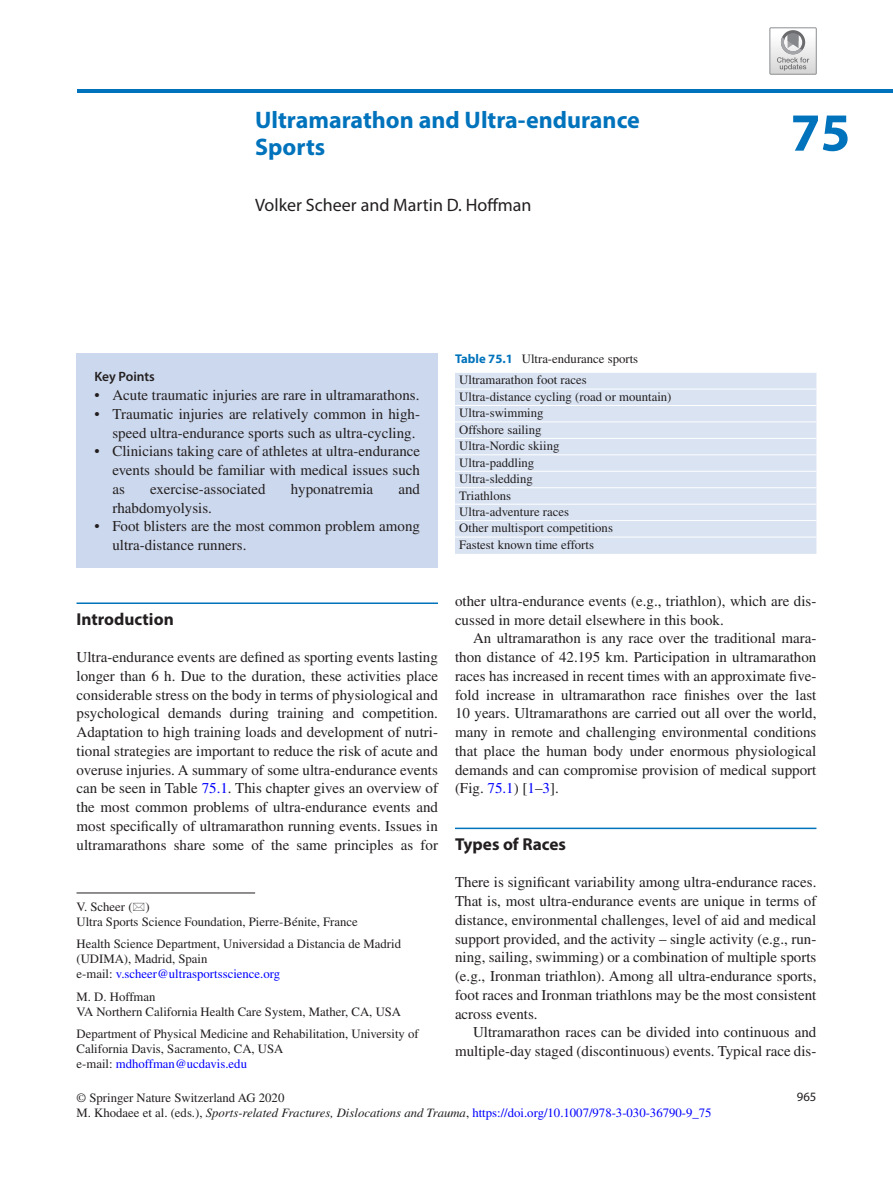
<style>
.page{position:relative;width:893px;height:1187px;background:#fff}
.page>*{position:absolute;margin:0;border:0;box-sizing:border-box;transform-origin:0 0}
.t1{font:700 54px "Rcytwm Myriad Pro";color:#0073bc}
.t2{font:700 24px/27px "Rcytwm Myriad Pro";color:#0073bc}
.t3{font:18px "Hrjkrd Myriad Pro";color:#231f20}
.t4{font:700 17.25px "Rcytwm Myriad Pro";color:#231f20}
.t5{font:15px/18.8px "Kbvqnf Times LT Std";color:#231f20;text-align:justify}
.t6{font:600 13.5px "Hflplt Myriad Pro";letter-spacing:-.005em;color:#231f20}
.t7{font:12.75px/16.5px "Kbvqnf Times LT Std";color:#231f20}
.t8{font:italic 12.75px "Pnpfhw Times LT Std";color:#231f20}
.t9{font:12.75px "Hrjkrd Myriad Pro";color:#231f20}
.s1{font-family:"Rcytwm Myriad Pro";font-weight:700;color:#0073bc}
.s2{color:#00f}
.s3{font-family:"Kbvqnf Times LT Std";font-style:normal}
.s4{font-family:"Kbvqnf Times LT Std";font-style:normal;color:#00f}
</style>
<div class="page">
<div style="left:770px;top:28px;width:46px;height:46px;border:1px solid #8c8e91"></div>
<svg style="left:777px;top:30px;width:32px;height:41px"></svg>
<hr style="left:77px;top:89px;width:816px;height:3px;background:#0073bc">
<hr style="left:77px;top:602px;width:361px;height:2px;background:#0073bc">
<hr style="left:455px;top:827px;width:361px;height:2px;background:#0073bc">
<hr style="left:77px;top:892px;width:178px;height:1px;background:#231f20">
<div style="left:77px;top:353px;width:361px;height:215px;background:#ccd8ed"></div>
<div style="left:455px;top:373px;width:361px;height:181px;background:#d9e3f2"></div>
<hr style="left:455px;top:388px;width:361px;height:1px;background:#fff">
<hr style="left:455px;top:405px;width:361px;height:1px;background:#fff">
<hr style="left:455px;top:421px;width:361px;height:1px;background:#fff">
<hr style="left:455px;top:438px;width:361px;height:1px;background:#fff">
<hr style="left:455px;top:454px;width:361px;height:1px;background:#fff">
<hr style="left:455px;top:471px;width:361px;height:1px;background:#fff">
<hr style="left:455px;top:487px;width:361px;height:1px;background:#fff">
<hr style="left:455px;top:503px;width:361px;height:1px;background:#fff">
<hr style="left:455px;top:520px;width:361px;height:1px;background:#fff">
<hr style="left:455px;top:536px;width:361px;height:1px;background:#fff">
<h2 class="t2" style="left:255px;top:106px;width:386px">Ultramarathon and Ultra-endurance<br>Sports</h2>
<p class="t3" style="left:255px;top:194px;width:278px">Volker Scheer and Martin D. Hoffman</p>
<p class="t6" style="left:94px;top:368px;width:62px">Key Points</p>
<p class="t5" style="left:94px;top:385px;width:327px">• Acute traumatic injuries are rare in ultramarathons.</p>
<p class="t5" style="left:112px;top:404px;width:309px;text-indent:-18px">• Traumatic injuries are relatively common in high&shy;speed ultra-endurance sports such as ultra-cycling.</p>
<p class="t5" style="left:112px;top:442px;width:309px;text-indent:-18px">• Clinicians taking care of athletes at ultra-endurance events should be familiar with medical issues such as</p>
<p class="t5" style="left:150px;top:479px;width:117px">exercise-associated</p>
<p class="t5" style="left:291px;top:479px;width:84px">hyponatremia</p>
<p class="t5" style="left:398px;top:479px;width:23px">and</p>
<p class="t5" style="left:112px;top:498px;width:101px">rhabdomyolysis.</p>
<p class="t5" style="left:112px;top:517px;width:309px;text-indent:-18px">• Foot blisters are the most common problem among ultra-distance runners.</p>
<p class="t7" style="left:459px;top:348px;width:181px;line-height:21.5px;text-indent:-4px"><span class="s1">Table 75.1</span> Ultra-endurance sports<br>Ultramarathon foot races</p>
<p class="t7" style="left:459px;top:388px;width:214px">Ultra-distance cycling (road or mountain)<br>Ultra-swimming<br>Offshore sailing<br>Ultra-Nordic skiing<br>Ultra-paddling<br>Ultra-sledding<br>Triathlons<br>Ultra-adventure races<br>Other multisport competitions<br>Fastest known time efforts</p>
<h1 class="t1" style="left:790px;top:97px;width:61px">75</h1>
<p class="t4" style="left:77px;top:607px;width:99px">Introduction</p>
<p class="t5" style="left:77px;top:647px;width:363px">Ultra-endurance events are defined as sporting events lasting longer than 6 h. Due to the duration, these activities place considerable stress on the body in terms of physiological and psychological demands during training and competition.<br>Adaptation to high training loads and development of nutri&shy;tional strategies are important to reduce the risk of acute and overuse injuries. A summary of some ultra-endurance events can be seen in Table <span class="s2">75.1</span>. This chapter gives an overview of the most common problems of ultra-endurance events and most specifically of ultramarathon running events. Issues in ultramarathons share some of the same principles as for</p>
<p class="t7" style="left:77px;top:898px;width:283px;line-height:15px">V. Scheer ( )<br>Ultra Sports Science Foundation, Pierre-Bénite, France</p>
<p class="t7" style="left:77px;top:936px;width:326px;line-height:15px">Health Science Department, Universidad a Distancia de Madrid (UDIMA), Madrid, Spain<br>e-mail: <span class="s2">v.scheer@ultrasportsscience.org</span></p>
<p class="t7" style="left:77px;top:988px;width:326px;line-height:15px">M. D. Hoffman<br>VA Northern California Health Care System, Mather, CA, USA</p>
<p class="t7" style="left:77px;top:1026px;width:344px;line-height:15px">Department of Physical Medicine and Rehabilitation, University of<br>California Davis, Sacramento, CA, USA<br>e-mail: <span class="s2">mdhoffman@ucdavis.edu</span></p>
<p class="t5" style="left:455px;top:591px;width:363px">other ultra-endurance events (e.g., triathlon), which are dis&shy;cussed in more detail elsewhere in this book.</p>
<p class="t5" style="left:455px;top:629px;width:363px;text-indent:18px">An ultramarathon is any race over the traditional mara&shy;thon distance of 42.195 km. Participation in ultramarathon races has increased in recent times with an approximate five&shy;fold increase in ultramarathon race finishes over the last 10 years. Ultramarathons are carried out all over the world, many in remote and challenging environmental conditions that place the human body under enormous physiological demands and can compromise provision of medical support (Fig. <span class="s2">75.1</span>) [<span class="s2">1</span>–<span class="s2">3</span>].</p>
<p class="t4" style="left:455px;top:832px;width:113px">Types of Races</p>
<p class="t5" style="left:455px;top:872px;width:363px">There is significant variability among ultra-endurance races.<br>That is, most ultra-endurance events are unique in terms of distance, environmental challenges, level of aid and medical support provided, and the activity – single activity (e.g., run&shy;ning, sailing, swimming) or a combination of multiple sports (e.g., Ironman triathlon). Among all ultra-endurance sports, foot races and Ironman triathlons may be the most consistent across events.</p>
<p class="t5" style="left:455px;top:1022px;width:363px;text-align:right">Ultramarathon races can be divided into continuous and multiple-day staged (discontinuous) events. Typical race dis-</p>
<p class="t7" style="left:77px;top:1088px;width:209px">© Springer Nature Switzerland AG 2020</p>
<p class="t9" style="left:797px;top:1088px;width:21px">965</p>
<p class="t8" style="left:77px;top:1105px;width:636px"><span class="s3">M. Khodaee et al. (eds.),</span> Sports-related Fractures, Dislocations and Trauma<span class="s3">,</span> <span class="s4">https://doi.org/10.1007/978-3-030-36790-9_75</span></p>
</div>
